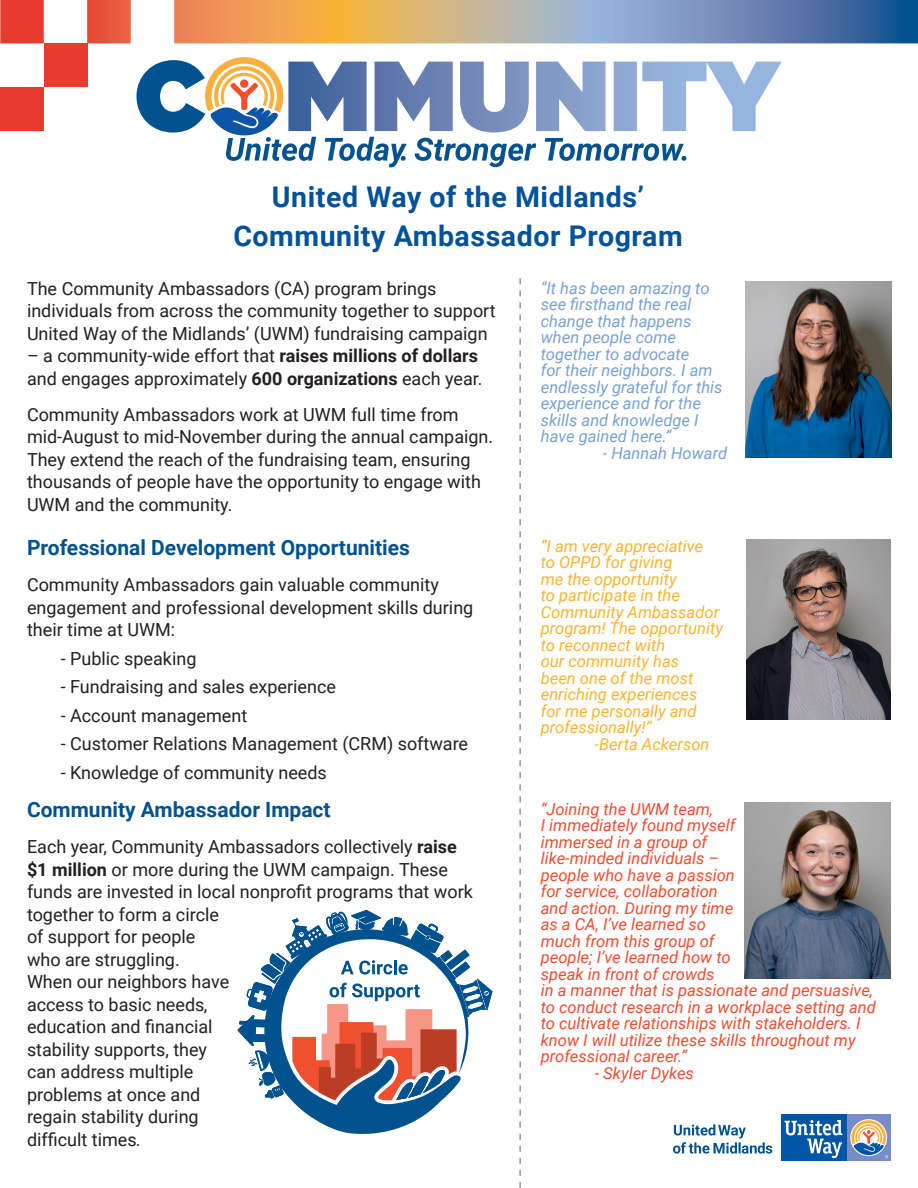
<style>
.page{position:relative;width:918px;height:1188px;background:#fff}
.page>*{position:absolute;margin:0;border:0;box-sizing:border-box;transform-origin:0 0}
.Paragraph_Style_1{font:700 28.5px "Roboto";letter-spacing:.02em;color:#01529a}
.Paragraph_Style_1-2{font:700 21px "Roboto";color:#01528f}
.Paragraph_Style_1-3{font:18px/22.5px "Roboto";color:#231f20}
.Paragraph_Style_1-4{font:italic 16.5px/16.5px "Roboto";color:#ef4d30}
.t1{font:italic 16.5px/16.5px "Roboto";color:#f8b42f}
.Paragraph_Style_1-5{font:italic 16.5px/16.5px "Roboto";color:#79a1d4}
.s1{font-weight:700}
</style>
<div class="page">
<svg style="left:781px;top:1114px;width:110px;height:1px"></svg>
<div style="left:846px;top:1115px;width:45px;height:46px;background:#788dc7"></div>
<div style="left:781px;top:1115px;width:65px;height:46px;background:#0155a7"></div>
<svg style="left:850px;top:1119px;width:37px;height:37px"></svg>
<svg style="left:784px;top:1120px;width:58px;height:38px"></svg>
<svg style="left:851px;top:1120px;width:37px;height:38px"></svg>
<svg style="left:673px;top:1124px;width:99px;height:30px"></svg>
<svg style="left:519px;top:278px;width:2px;height:910px"></svg>
<img style="left:745px;top:281px;width:147px;height:177px">
<img style="left:746px;top:539px;width:145px;height:181px">
<img style="left:745px;top:802px;width:146px;height:177px">
<div style="left:44px;top:43px;width:43px;height:44px;background:#e63b2e"></div>
<svg style="left:0;top:0;width:918px;height:43px;background:#b59c93"></svg>
<div style="left:0;top:87px;width:44px;height:44px;background:#e63b2e"></div>
<svg style="left:136px;top:60px;width:646px;height:73px"></svg>
<svg style="left:205px;top:57px;width:481px;height:110px"></svg>
<svg style="left:237px;top:910px;width:255px;height:224px"></svg>
<p class="Paragraph_Style_1" style="left:272px;top:177px;width:374px">United Way of the Midlands’</p>
<p class="Paragraph_Style_1" style="left:233px;top:216px;width:451px">Community Ambassador Program</p>
<p class="Paragraph_Style_1-3" style="left:27px;top:276px;width:470px">The Community Ambassadors (CA) program brings individuals from across the community together to support<br>United Way of the Midlands’ (UWM) fundraising campaign</p>
<p class="Paragraph_Style_1-3" style="left:27px;top:344px;width:457px">– a community-wide effort that <span class="s1">raises millions of dollars </span>and engages approximately <span class="s1">600 organizations</span> each year.</p>
<p class="Paragraph_Style_1-3" style="left:27px;top:402px;width:468px">Community Ambassadors work at UWM full time from mid-August to mid-November during the annual campaign.<br>They extend the reach of the fundraising team, ensuring thousands of people have the opportunity to engage with UWM and the community.</p>
<p class="Paragraph_Style_1-2" style="left:27px;top:533px;width:384px">Professional Development Opportunities</p>
<p class="Paragraph_Style_1-3" style="left:27px;top:573px;width:448px">Community Ambassadors gain valuable community engagement and professional development skills during their time at UWM:</p>
<p class="Paragraph_Style_1-3" style="left:61px;top:646px;width:137px">- Public speaking</p>
<p class="Paragraph_Style_1-3" style="left:61px;top:675px;width:277px">- Fundraising and sales experience</p>
<p class="Paragraph_Style_1-3" style="left:61px;top:703px;width:188px">- Account management</p>
<p class="Paragraph_Style_1-3" style="left:61px;top:732px;width:409px">- Customer Relations Management (CRM) software</p>
<p class="Paragraph_Style_1-3" style="left:61px;top:760px;width:268px">- Knowledge of community needs</p>
<p class="Paragraph_Style_1-2" style="left:27px;top:795px;width:305px">Community Ambassador Impact</p>
<p class="Paragraph_Style_1-3" style="left:27px;top:835px;width:447px">Each year, Community Ambassadors collectively <span class="s1">raise $1 million</span> or more during the UWM campaign. These funds are invested in local nonprofit programs that work together to form a circle<br>of support for people<br>who are struggling.<br>When our neighbors have<br>access to basic needs,<br>education and financial<br>stability supports, they<br>can address multiple<br>problems at once and<br>regain stability during<br>difficult times.</p>
<p class="Paragraph_Style_1-5" style="left:541px;top:279px;width:183px">“It has been amazing to see firsthand the real change that happens when people come together to advocate<br>for their neighbors. I am endlessly grateful for this experience and for the skills and knowledge I have gained here.”</p>
<p class="Paragraph_Style_1-5" style="left:603px;top:444px;width:126px">- Hannah Howard</p>
<p class="t1" style="left:541px;top:537px;width:184px">“I am very appreciative<br>to OPPD for giving<br>me the opportunity<br>to participate in the<br>Community Ambassador program! The opportunity to reconnect with<br>our community has<br>been one of the most enriching experiences<br>for me personally and professionally!”</p>
<p class="t1" style="left:595px;top:735px;width:116px">-Berta Ackerson</p>
<p class="Paragraph_Style_1-4" style="left:541px;top:800px;width:337px">“Joining the UWM team,<br>I immediately found myself<br>immersed in a group of<br>like-minded individuals –<br>people who have a passion<br>for service, collaboration<br>and action. During my time<br>as a CA, I’ve learned so<br>much from this group of<br>people; I’ve learned how to<br>speak in front of crowds<br>in a manner that is passionate and persuasive, to conduct research in a workplace setting and to cultivate relationships with stakeholders. I know I will utilize these skills throughout my professional career.”</p>
<p class="Paragraph_Style_1-4" style="left:595px;top:1064px;width:101px">- Skyler Dykes</p>
</div>
